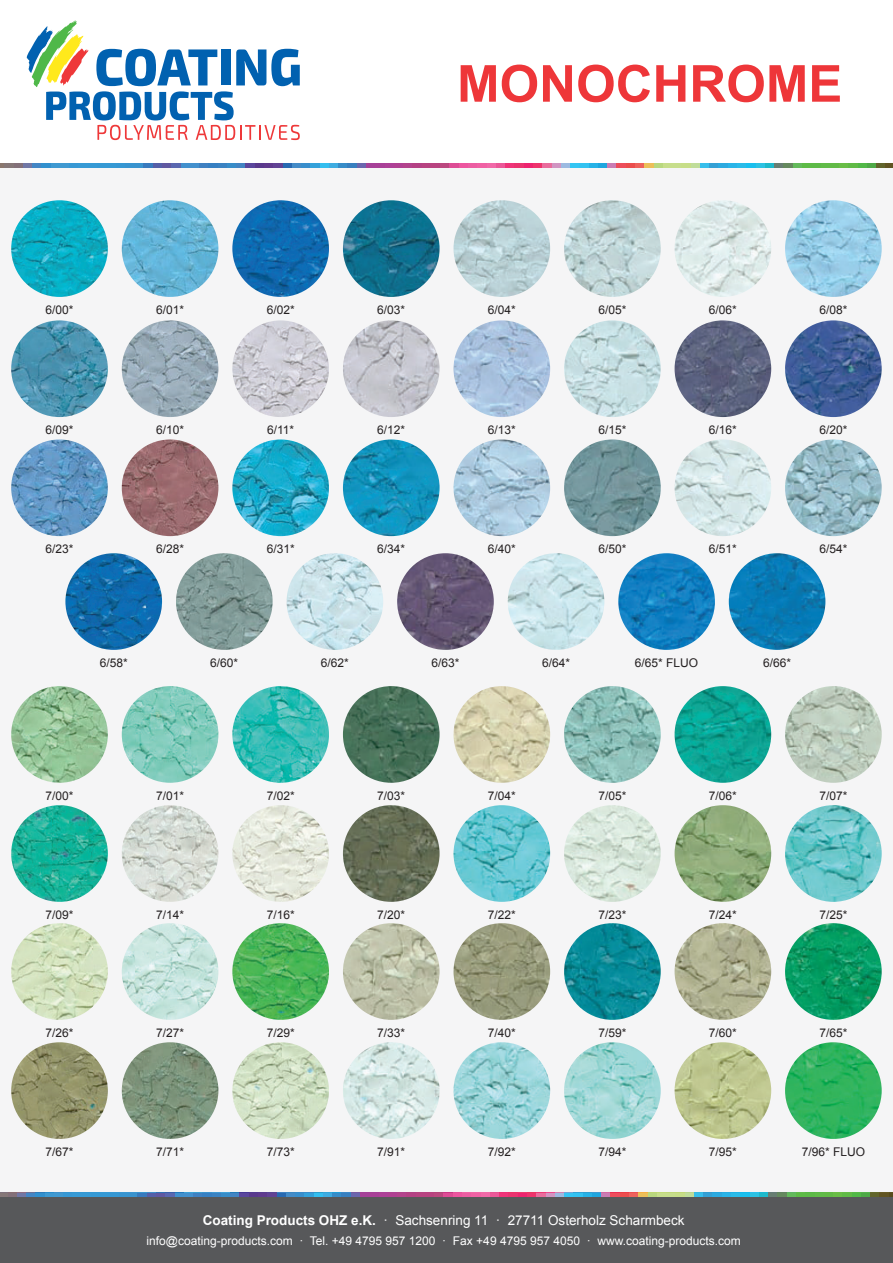
<style>
.page{position:relative;width:893px;height:1263px;background:#fff}
.page>*{position:absolute;margin:0;border:0;box-sizing:border-box;transform-origin:0 0}
.t1{font:700 51px "Arial";color:#ee3639}
.t2{font:13.5px "Arial";color:#fff}
.t3{font:12px "Arial";color:#231f20}
.t4{font:12px "Arial";color:#fff}
.s1{font-weight:700}
</style>
<div class="page">
<div style="left:0;top:165px;width:893px;height:1028px;background:#f5f5f6"></div>
<svg style="left:27px;top:20px;width:273px;height:120px"></svg>
<img style="left:0;top:163px;width:893px;height:4px">
<img style="left:343px;top:200px;width:97px;height:97px;border-radius:48px">
<img style="left:453px;top:200px;width:97px;height:97px;border-radius:48px">
<img style="left:564px;top:200px;width:97px;height:97px;border-radius:48px">
<img style="left:232px;top:200px;width:97px;height:97px;border-radius:48px">
<img style="left:122px;top:200px;width:96px;height:97px;border-radius:48px">
<img style="left:11px;top:200px;width:97px;height:97px;border-radius:48px">
<img style="left:675px;top:200px;width:96px;height:97px;border-radius:48px">
<img style="left:785px;top:200px;width:97px;height:97px;border-radius:48px">
<img style="left:343px;top:320px;width:97px;height:97px;border-radius:48px">
<img style="left:453px;top:320px;width:97px;height:97px;border-radius:48px">
<img style="left:564px;top:320px;width:97px;height:97px;border-radius:48px">
<img style="left:232px;top:320px;width:97px;height:97px;border-radius:48px">
<img style="left:122px;top:320px;width:96px;height:97px;border-radius:48px">
<img style="left:11px;top:320px;width:97px;height:97px;border-radius:48px">
<img style="left:675px;top:320px;width:96px;height:97px;border-radius:48px">
<img style="left:785px;top:320px;width:97px;height:97px;border-radius:48px">
<img style="left:343px;top:439px;width:97px;height:97px;border-radius:48px">
<img style="left:453px;top:439px;width:97px;height:97px;border-radius:48px">
<img style="left:564px;top:439px;width:97px;height:97px;border-radius:48px">
<img style="left:232px;top:439px;width:97px;height:97px;border-radius:48px">
<img style="left:122px;top:439px;width:96px;height:97px;border-radius:48px">
<img style="left:11px;top:439px;width:97px;height:97px;border-radius:48px">
<img style="left:675px;top:439px;width:96px;height:97px;border-radius:48px">
<img style="left:785px;top:439px;width:97px;height:97px;border-radius:48px">
<img style="left:397px;top:553px;width:97px;height:97px;border-radius:48px">
<img style="left:508px;top:553px;width:96px;height:97px;border-radius:48px">
<img style="left:618px;top:553px;width:97px;height:97px;border-radius:48px">
<img style="left:287px;top:553px;width:96px;height:97px;border-radius:48px">
<img style="left:176px;top:553px;width:97px;height:97px;border-radius:48px">
<img style="left:65px;top:553px;width:97px;height:97px;border-radius:48px">
<img style="left:729px;top:553px;width:96px;height:97px;border-radius:48px">
<img style="left:343px;top:686px;width:97px;height:97px;border-radius:48px">
<img style="left:453px;top:686px;width:97px;height:97px;border-radius:48px">
<img style="left:564px;top:686px;width:97px;height:97px;border-radius:48px">
<img style="left:232px;top:686px;width:97px;height:97px;border-radius:48px">
<img style="left:122px;top:686px;width:96px;height:97px;border-radius:48px">
<img style="left:11px;top:686px;width:97px;height:97px;border-radius:48px">
<img style="left:675px;top:686px;width:96px;height:97px;border-radius:48px">
<img style="left:785px;top:686px;width:97px;height:97px;border-radius:48px">
<img style="left:343px;top:805px;width:97px;height:97px;border-radius:48px">
<img style="left:453px;top:805px;width:97px;height:97px;border-radius:48px">
<img style="left:564px;top:805px;width:97px;height:97px;border-radius:48px">
<img style="left:232px;top:805px;width:97px;height:97px;border-radius:48px">
<img style="left:122px;top:805px;width:96px;height:97px;border-radius:48px">
<img style="left:11px;top:805px;width:97px;height:97px;border-radius:48px">
<img style="left:675px;top:805px;width:96px;height:97px;border-radius:48px">
<img style="left:785px;top:805px;width:97px;height:97px;border-radius:48px">
<img style="left:343px;top:923px;width:97px;height:97px;border-radius:48px">
<img style="left:453px;top:923px;width:97px;height:97px;border-radius:48px">
<img style="left:564px;top:923px;width:97px;height:97px;border-radius:48px">
<img style="left:232px;top:923px;width:97px;height:97px;border-radius:48px">
<img style="left:122px;top:923px;width:96px;height:97px;border-radius:48px">
<img style="left:11px;top:923px;width:97px;height:97px;border-radius:48px">
<img style="left:675px;top:923px;width:96px;height:97px;border-radius:48px">
<img style="left:785px;top:923px;width:97px;height:97px;border-radius:48px">
<img style="left:343px;top:1042px;width:97px;height:97px;border-radius:48px">
<img style="left:453px;top:1042px;width:97px;height:97px;border-radius:48px">
<img style="left:564px;top:1042px;width:97px;height:97px;border-radius:48px">
<img style="left:232px;top:1042px;width:97px;height:97px;border-radius:48px">
<img style="left:122px;top:1042px;width:96px;height:97px;border-radius:48px">
<img style="left:11px;top:1042px;width:97px;height:97px;border-radius:48px">
<img style="left:675px;top:1042px;width:96px;height:97px;border-radius:48px">
<img style="left:785px;top:1042px;width:97px;height:97px;border-radius:48px">
<div style="left:0;top:1193px;width:893px;height:70px;background:#57585a"></div>
<img style="left:0;top:1193px;width:893px;height:4px">
<h1 class="t1" style="left:457px;top:50px;width:387px">MONOCHROME</h1>
<p class="t3" style="left:46px;top:302px;width:30px">6/00*</p>
<p class="t3" style="left:156px;top:302px;width:30px">6/01*</p>
<p class="t3" style="left:267px;top:302px;width:30px">6/02*</p>
<p class="t3" style="left:377px;top:302px;width:30px">6/03*</p>
<p class="t3" style="left:488px;top:302px;width:30px">6/04*</p>
<p class="t3" style="left:598px;top:302px;width:30px">6/05*</p>
<p class="t3" style="left:709px;top:302px;width:30px">6/06*</p>
<p class="t3" style="left:819px;top:302px;width:30px">6/08*</p>
<p class="t3" style="left:46px;top:422px;width:30px">6/09*</p>
<p class="t3" style="left:156px;top:422px;width:30px">6/10*</p>
<p class="t3" style="left:267px;top:422px;width:29px">6/11*</p>
<p class="t3" style="left:377px;top:422px;width:30px">6/12*</p>
<p class="t3" style="left:488px;top:422px;width:30px">6/13*</p>
<p class="t3" style="left:598px;top:422px;width:30px">6/15*</p>
<p class="t3" style="left:709px;top:422px;width:30px">6/16*</p>
<p class="t3" style="left:819px;top:422px;width:30px">6/20*</p>
<p class="t3" style="left:46px;top:541px;width:30px">6/23*</p>
<p class="t3" style="left:156px;top:541px;width:30px">6/28*</p>
<p class="t3" style="left:267px;top:541px;width:30px">6/31*</p>
<p class="t3" style="left:377px;top:541px;width:30px">6/34*</p>
<p class="t3" style="left:488px;top:541px;width:30px">6/40*</p>
<p class="t3" style="left:598px;top:541px;width:30px">6/50*</p>
<p class="t3" style="left:709px;top:541px;width:30px">6/51*</p>
<p class="t3" style="left:819px;top:541px;width:30px">6/54*</p>
<p class="t3" style="left:100px;top:655px;width:30px">6/58*</p>
<p class="t3" style="left:210px;top:655px;width:30px">6/60*</p>
<p class="t3" style="left:321px;top:655px;width:30px">6/62*</p>
<p class="t3" style="left:431px;top:655px;width:30px">6/63*</p>
<p class="t3" style="left:542px;top:655px;width:30px">6/64*</p>
<p class="t3" style="left:635px;top:655px;width:65px">6/65* FLUO</p>
<p class="t3" style="left:763px;top:655px;width:30px">6/66*</p>
<p class="t3" style="left:46px;top:788px;width:30px">7/00*</p>
<p class="t3" style="left:156px;top:788px;width:30px">7/01*</p>
<p class="t3" style="left:267px;top:788px;width:30px">7/02*</p>
<p class="t3" style="left:377px;top:788px;width:30px">7/03*</p>
<p class="t3" style="left:488px;top:788px;width:30px">7/04*</p>
<p class="t3" style="left:598px;top:788px;width:30px">7/05*</p>
<p class="t3" style="left:709px;top:788px;width:30px">7/06*</p>
<p class="t3" style="left:819px;top:788px;width:30px">7/07*</p>
<p class="t3" style="left:46px;top:907px;width:30px">7/09*</p>
<p class="t3" style="left:156px;top:907px;width:30px">7/14*</p>
<p class="t3" style="left:267px;top:907px;width:30px">7/16*</p>
<p class="t3" style="left:377px;top:907px;width:30px">7/20*</p>
<p class="t3" style="left:488px;top:907px;width:30px">7/22*</p>
<p class="t3" style="left:598px;top:907px;width:30px">7/23*</p>
<p class="t3" style="left:709px;top:907px;width:30px">7/24*</p>
<p class="t3" style="left:819px;top:907px;width:30px">7/25*</p>
<p class="t3" style="left:46px;top:1025px;width:30px">7/26*</p>
<p class="t3" style="left:156px;top:1025px;width:30px">7/27*</p>
<p class="t3" style="left:267px;top:1025px;width:30px">7/29*</p>
<p class="t3" style="left:377px;top:1025px;width:30px">7/33*</p>
<p class="t3" style="left:488px;top:1025px;width:30px">7/40*</p>
<p class="t3" style="left:598px;top:1025px;width:30px">7/59*</p>
<p class="t3" style="left:709px;top:1025px;width:30px">7/60*</p>
<p class="t3" style="left:819px;top:1025px;width:30px">7/65*</p>
<p class="t3" style="left:46px;top:1144px;width:30px">7/67*</p>
<p class="t3" style="left:156px;top:1144px;width:30px">7/71*</p>
<p class="t3" style="left:267px;top:1144px;width:30px">7/73*</p>
<p class="t3" style="left:377px;top:1144px;width:30px">7/91*</p>
<p class="t3" style="left:488px;top:1144px;width:30px">7/92*</p>
<p class="t3" style="left:598px;top:1144px;width:30px">7/94*</p>
<p class="t3" style="left:709px;top:1144px;width:30px">7/95*</p>
<p class="t3" style="left:802px;top:1144px;width:65px">7/96* FLUO</p>
<p class="t2" style="left:203px;top:1211px;width:483px"><span class="s1">Coating Products OHZ e.K.</span> · Sachsenring 11 · 27711 Osterholz Scharmbeck</p>
<p class="t4" style="left:146px;top:1233px;width:596px">info@coating-products.com · Tel. +49 4795 957 1200 · Fax +49 4795 957 4050 · www.coating-products.com</p>
</div>
